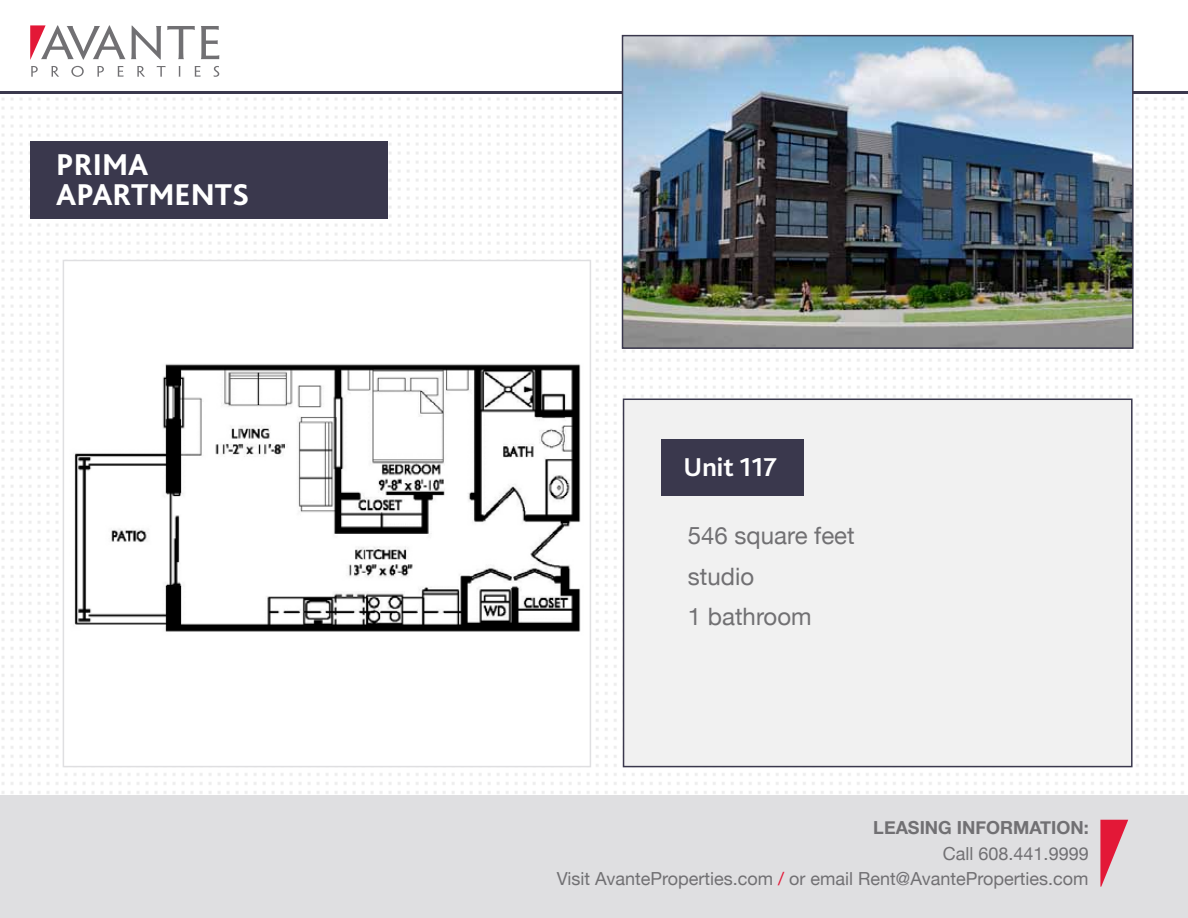
<style>
.page{position:relative;width:1188px;height:918px;background:#fff}
.page>*{position:absolute;margin:0;border:0;box-sizing:border-box;transform-origin:0 0}
.t1{font:800 31.5px/30px "Bliss 2";color:#fff}
.t2{font:700 27px "Bliss 2";color:#fff}
.t3{font:24px/40.5px "Helvetica Neue";color:#717073}
.t4{font:18px/25.5px "Helvetica Neue";color:#717073;text-align:right}
.s1{font-weight:700}
.s2{font-family:"Helvetica Neue LT Std"}
.s3{font-family:"Helvetica Neue LT Std";color:#e31837}
</style>
<div class="page">
<img style="left:0;top:93px;width:1188px;height:703px">
<div style="left:0;top:796px;width:1188px;height:122px;background:#dfdfe1"></div>
<svg style="left:31px;top:66px;width:188px;height:11px"></svg>
<svg style="left:30px;top:25px;width:189px;height:35px"></svg>
<svg style="left:1100px;top:820px;width:28px;height:67px"></svg>
<div style="left:623px;top:399px;width:510px;height:368px;background:#f1f1f1;border:2px solid #3a384d"></div>
<div style="left:661px;top:440px;width:143px;height:56px;background:#3a384d"></div>
<div style="left:63px;top:260px;width:527px;height:507px;background:#fff"></div>
<img style="left:74px;top:364px;width:507px;height:268px">
<div style="left:63px;top:260px;width:528px;height:507px;border:2px solid #dfdfe1"></div>
<hr style="left:0;top:91px;width:1188px;height:2px;background:#3a384d">
<img style="left:625px;top:38px;width:506px;height:308px">
<div style="left:622px;top:35px;width:512px;height:314px;border:2px solid #3a384d"></div>
<div style="left:30px;top:141px;width:358px;height:78px;background:#3a384d"></div>
<h1 class="t1" style="left:56px;top:149px;width:195px">PRIMA<br>APARTMENTS</h1>
<h2 class="t2" style="left:684px;top:450px;width:95px">Unit 117</h2>
<h3 class="t3" style="left:688px;top:517px;width:168px">546 square feet studio<br>1 bathroom</h3>
<p class="t4" style="left:557px;top:816px;width:534px"><span class="s1">LEASING INFORMATION:<br></span>Call 608<span class="s2">.</span>441<span class="s2">.</span>9999<br>Visit AvanteProperties.com <span class="s3">/</span> <span class="s2">or</span> email Rent@AvanteProperties.com</p>
</div>
